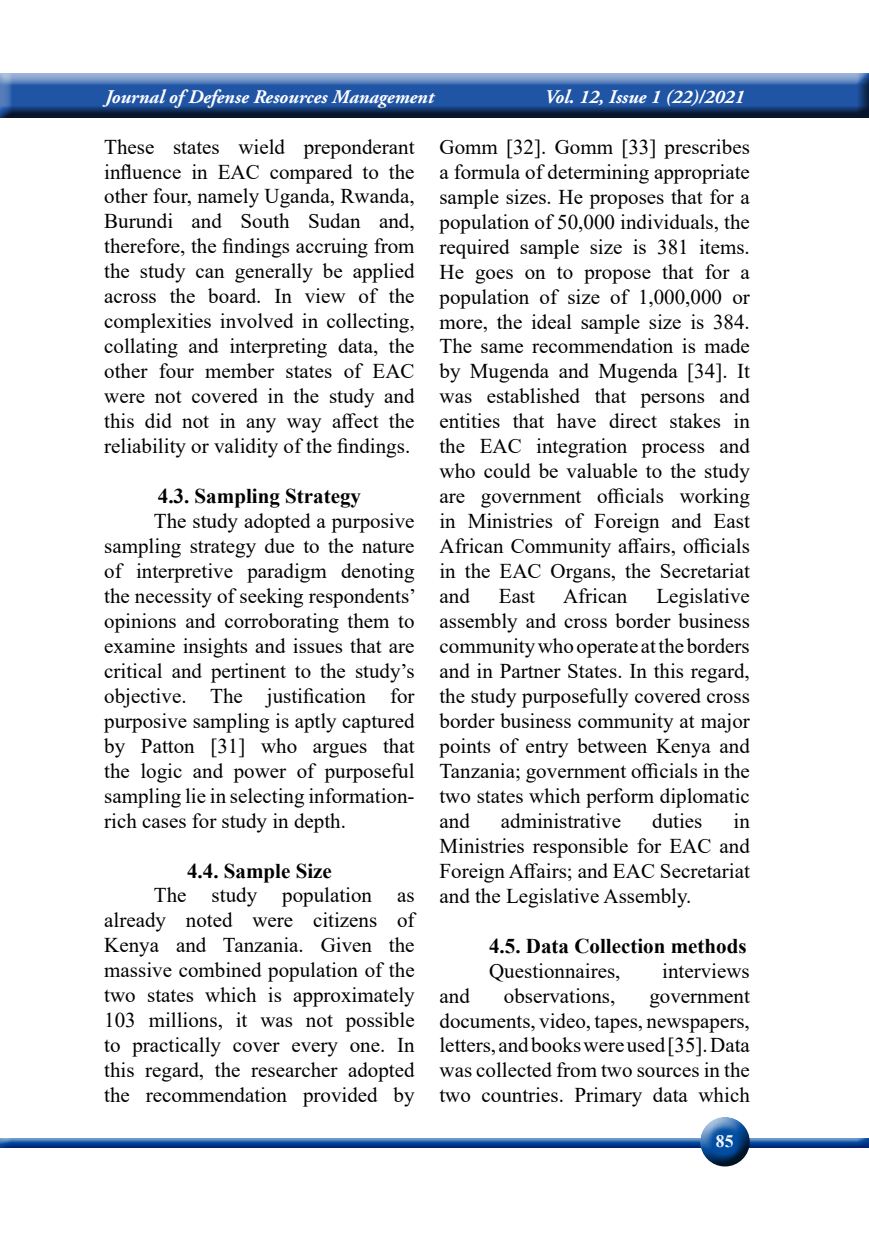
<style>
.page{position:relative;width:869px;height:1241px;background:#fff}
.page>*{position:absolute;margin:0;border:0;box-sizing:border-box;transform-origin:0 0}
.t1{font:21px/25px "Times New Roman";color:#000;text-align:justify}
.t2{font:700 21px "Times New Roman";color:#000}
.t3{font:italic 700 19.25px "Adobe Garamond Pro";color:#fff}
.t4{font:700 17.5px "Times New Roman";color:#f5f6f6}
</style>
<div class="page">
<div style="left:0;top:73px;width:868px;height:48px;background:#000;opacity:.75"></div>
<hr style="left:0;top:73px;width:3px;height:47px;background:#000;opacity:.75">
<div style="left:0;top:1136px;width:868px;height:14px;background:#034ea2;opacity:.75"></div>
<div style="left:686px;top:1113px;width:69px;height:48px;background:#fff;opacity:.75"></div>
<div style="left:693px;top:1121px;width:69px;height:45px;background:#000;opacity:.75"></div>
<p class="t3" style="left:105px;top:86px;width:330px">Journal of Defense Resources Management</p>
<p class="t3" style="left:544px;top:86px;width:201px">Vol. 12, Issue 1 (22)/2021</p>
<p class="t1" style="left:104px;top:133px;width:312px">These states wield preponderant influence in EAC compared to the other four, namely Uganda, Rwanda, Burundi and South Sudan and, therefore, the findings accruing from the study can generally be applied across the board. In view of the complexities involved in collecting, collating and interpreting data, the other four member states of EAC were not covered in the study and this did not in any way affect the reliability or validity of the findings.</p>
<p class="t2" style="left:158px;top:481px;width:205px">4.3. Sampling Strategy</p>
<p class="t1" style="left:104px;top:507px;width:313px;text-indent:50px">The study adopted a purposive sampling strategy due to the nature of interpretive paradigm denoting the necessity of seeking respondents’ opinions and corroborating them to examine insights and issues that are critical and pertinent to the study’s objective. The justification for purposive sampling is aptly captured by Patton [31] who argues that the logic and power of purposeful sampling lie in selecting information&shy;rich cases for study in depth.</p>
<p class="t2" style="left:187px;top:855px;width:146px">4.4. Sample Size</p>
<p class="t1" style="left:104px;top:882px;width:312px;text-indent:50px">The study population as already noted were citizens of Kenya and Tanzania. Given the massive combined population of the two states which is approximately 103 millions, it was not possible to practically cover every one. In this regard, the researcher adopted the recommendation provided by</p>
<p class="t1" style="left:439px;top:133px;width:312px">Gomm [32]. Gomm [33] prescribes a formula of determining appropriate sample sizes. He proposes that for a population of 50,000 individuals, the required sample size is 381 items.<br>He goes on to propose that for a population of size of 1,000,000 or more, the ideal sample size is 384.<br>The same recommendation is made by Mugenda and Mugenda [34]. It was established that persons and entities that have direct stakes in the EAC integration process and who could be valuable to the study are government officials working in Ministries of Foreign and East African Community affairs, officials in the EAC Organs, the Secretariat and</p>
<p class="t1" style="left:439px;top:583px;width:312px;text-indent:217px">Legislative assembly and cross border business community who operate at the borders and in Partner States. In this regard, the study purposefully covered cross border business community at major points of entry between Kenya and Tanzania; government officials in the two states which perform diplomatic and</p>
<p class="t1" style="left:498px;top:583px;width:38px">East</p>
<p class="t1" style="left:563px;top:583px;width:66px">African</p>
<p class="t1" style="left:439px;top:807px;width:312px;text-indent:294px">in Ministries responsible for EAC and Foreign Affairs; and EAC Secretariat and the Legislative Assembly.</p>
<p class="t2" style="left:489px;top:930px;width:259px">4.5. Data Collection methods</p>
<p class="t1" style="left:489px;top:957px;width:133px">Questionnaires,</p>
<p class="t1" style="left:662px;top:957px;width:89px">interviews</p>
<p class="t1" style="left:439px;top:982px;width:32px">and</p>
<p class="t1" style="left:503px;top:982px;width:113px">observations,</p>
<p class="t1" style="left:500px;top:807px;width:122px">administrative</p>
<p class="t1" style="left:652px;top:807px;width:52px">duties</p>
<p class="t1" style="left:439px;top:982px;width:312px;text-indent:210px">government documents, video, tapes, newspapers, letters, and books were used [35]. Data was collected from two sources in the two countries. Primary data which</p>
<p class="t4" style="left:715px;top:1128px;width:19px">85</p>
</div>
